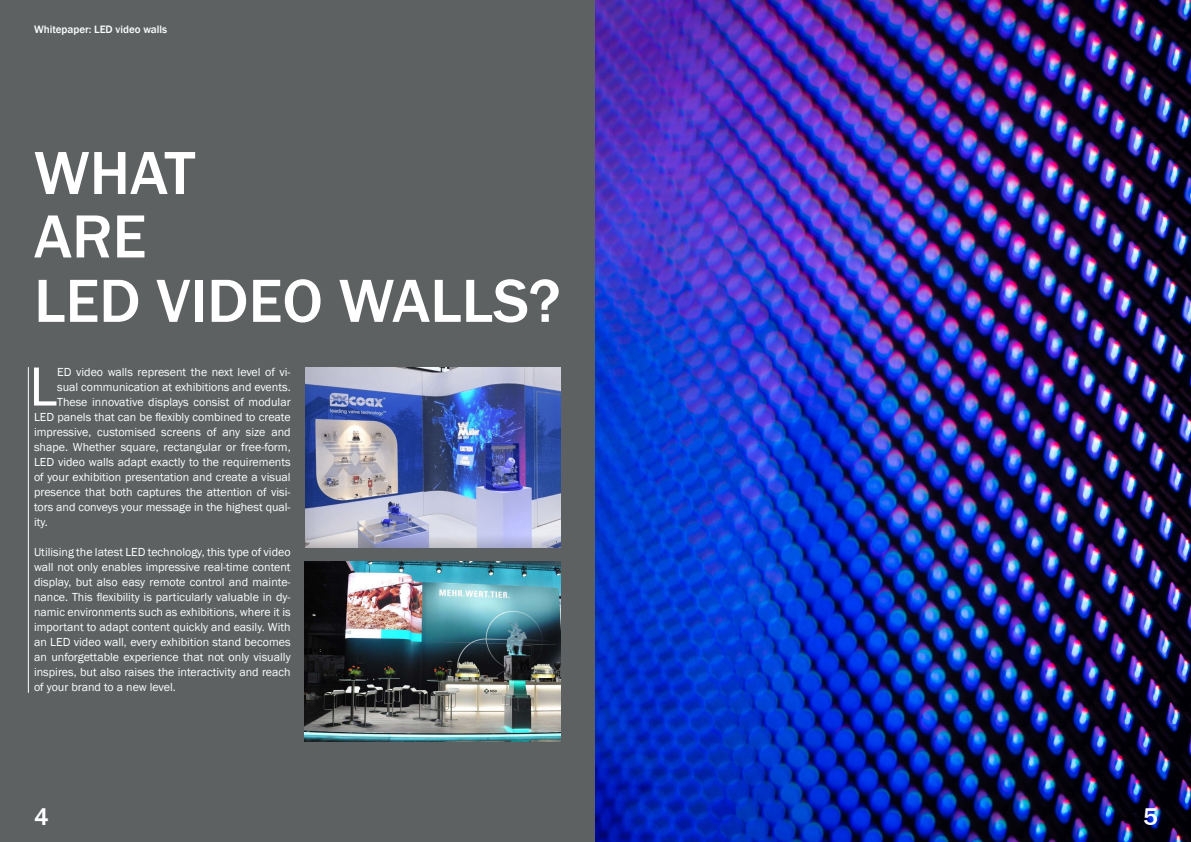
<style>
.page{position:relative;width:1191px;height:842px;background:#fff}
.page>*{position:absolute;margin:0;border:0;box-sizing:border-box;transform-origin:0 0}
.t1{font:500 63px/63.4px "Franklin Gothic";color:#fff}
.t2{font:57px "Franklin Gothic";color:#fff}
.t3{font:500 25px "Franklin Gothic";color:#fff}
.t4{font:12px/15px "Franklin Gothic";color:#fff;text-align:justify}
.t5{font:500 11px "Franklin Gothic";color:#fff}
</style>
<div class="page">
<div style="left:0;top:0;width:595px;height:842px;background:#5d6162"></div>
<hr style="left:28px;top:367px;width:1px;height:326px;background:#fff">
<img style="left:595px;top:0;width:596px;height:842px">
<img style="left:305px;top:368px;width:256px;height:179px">
<img style="left:305px;top:562px;width:255px;height:179px">
<p class="t5" style="left:34px;top:23px;width:135px">Whitepaper: LED video walls</p>
<h1 class="t1" style="left:34px;top:142px;width:163px">WHAT<br>ARE</h1>
<h1 class="t1" style="left:34px;top:270px;width:528px">LED VIDEO WALLS?</h1>
<h2 class="t2" style="left:29px;top:351px;width:29px">L</h2>
<p class="t4" style="left:57px;top:364px;width:235px">ED video walls represent the next level of vi-</p>
<p class="t4" style="left:57px;top:379px;width:235px">sual communication at exhibitions and events.</p>
<p class="t4" style="left:57px;top:394px;width:235px">These innovative displays consist of modular</p>
<p class="t4" style="left:34px;top:409px;width:258px">LED panels that can be flexibly combined to create</p>
<p class="t4" style="left:34px;top:424px;width:258px">impressive, customised screens of any size and</p>
<p class="t4" style="left:34px;top:439px;width:258px">shape. Whether square, rectangular or free-form,</p>
<p class="t4" style="left:34px;top:454px;width:258px">LED video walls adapt exactly to the requirements</p>
<p class="t4" style="left:34px;top:469px;width:258px">of your exhibition presentation and create a visual</p>
<p class="t4" style="left:34px;top:484px;width:258px">presence that both captures the attention of visi-</p>
<p class="t4" style="left:34px;top:499px;width:258px">tors and conveys your message in the highest qual-</p>
<p class="t4" style="left:34px;top:514px;width:15px">ity.</p>
<p class="t4" style="left:34px;top:544px;width:258px">Utilising the latest LED technology, this type of video wall not only enables impressive real-time content display, but also easy remote control and mainte&shy;nance. This flexibility is particularly valuable in dy&shy;namic environments such as exhibitions, where it is important to adapt content quickly and easily. With an LED video wall, every exhibition stand becomes an unforgettable experience that not only visually inspires, but also raises the interactivity and reach of your brand to a new level.</p>
<h3 class="t3" style="left:34px;top:801px;width:16px">4</h3>
<h3 class="t3" style="left:1143px;top:801px;width:16px">5</h3>
</div>
